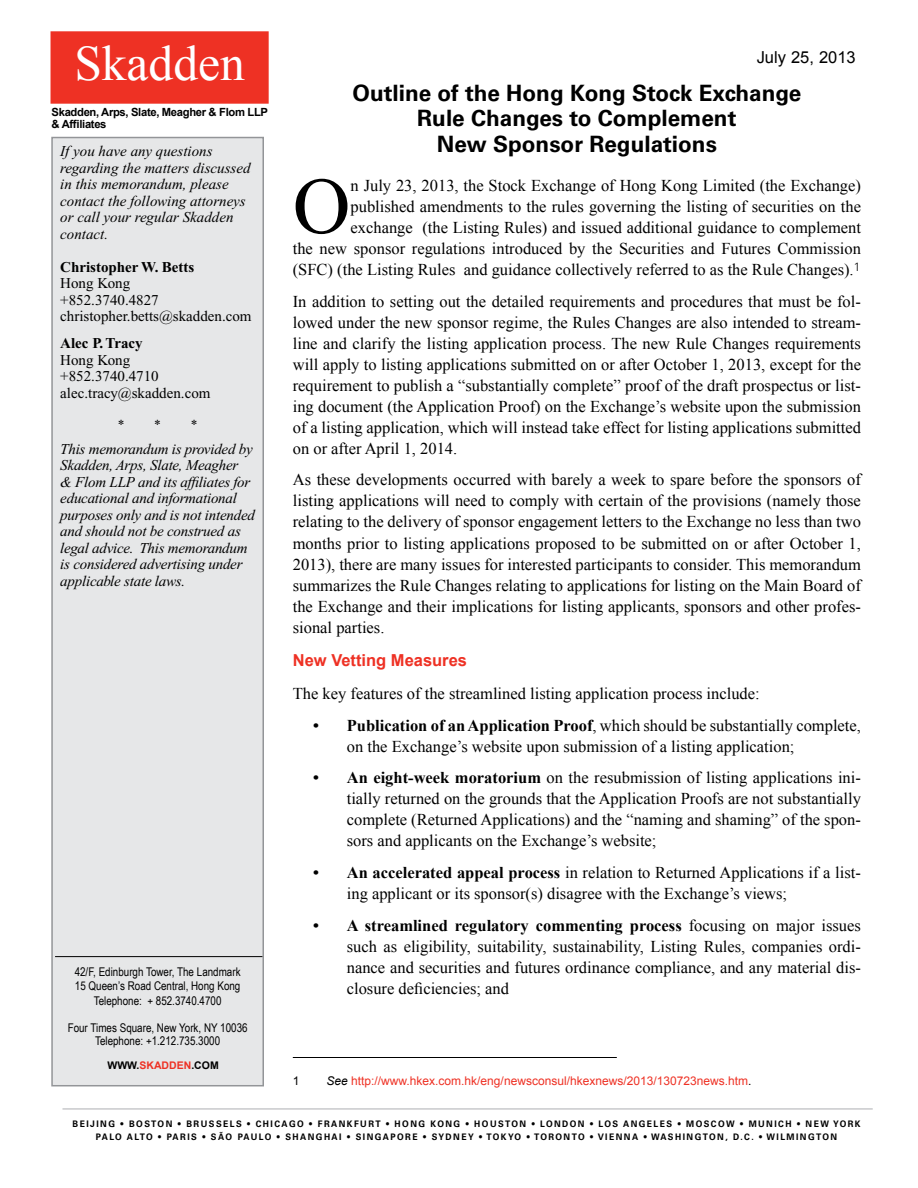
<style>
.page{position:relative;width:918px;height:1188px;background:#fff}
.page>*{position:absolute;margin:0;border:0;box-sizing:border-box;transform-origin:0 0}
.t1{font:79.95px "Times New Roman";color:#000}
.t2{font:49.5px "Times New Roman";color:#fff}
.t3{font:700 22.5px/25.5px "Univers LT Std";color:#000;text-align:center}
.t4{font:16.5px/21px "Times New Roman";color:#000;text-align:justify}
.t5{font:700 16.5px "Arial";color:#ee3124}
.t6{font:16.5px "Arial";color:#000}
.t7{font:italic 15px/16.5px "Times New Roman PS Std";letter-spacing:-.015em;color:#000}
.t8{font:15px/16.5px "Times New Roman PS Std";color:#000}
.t9{font:700 15px "Times New Roman PS Std";color:#000}
.t10{font:13.5px "Times New Roman PS Std";color:#000}
.t11{font:12px/14.7px "Arial Narrow";color:#000;text-align:center}
.t12{font:12px "Arial";color:#ee3124}
.t13{font:12px "Arial";color:#000}
.t14{font:700 11.25px/12px "Arial";letter-spacing:-.03em;color:#000}
.t15{font:700 10.5px "Arial";color:#000}
.t16{font:700 9px "Univers LT Std";letter-spacing:.17em;color:#000;scale:.95 1}
.t17{font:700 9px "Univers LT Std";letter-spacing:.125em;color:#000;scale:.95 1}
.s1{color:#ee3124}
.s2{font-weight:700}
.s3{font-style:italic;color:#000}
.s4{color:#000}
</style>
<div class="page">
<hr style="left:293px;top:1057px;width:324px;height:1px;background:#000">
<div style="left:52px;top:138px;width:211px;height:948px;background:#e6e7e8"></div>
<div style="left:51px;top:137px;width:213px;height:949px;border:2px solid #939598"></div>
<hr style="left:55px;top:956px;width:207px;height:1px;background:#000">
<hr style="left:62px;top:1108px;width:811px;height:1px;background:#adafb2">
<div style="left:51px;top:32px;width:217px;height:71px;background:#ee3124"></div>
<div style="left:51px;top:31px;width:218px;height:73px;border:2px solid #ee3124"></div>
<h2 class="t2" style="left:74px;top:30px;width:172px">Skadden</h2>
<p class="t14" style="left:52px;top:107px;width:218px">Skadden, Arps, Slate, Meagher &amp; Flom LLP &amp; Affiliates</p>
<p class="t7" style="left:60px;top:143px;width:192px">If you have any questions regarding the matters discussed in this memorandum, please contact the following attorneys or call your regular Skadden contact.</p>
<p class="t9" style="left:60px;top:258px;width:135px">Christopher W. Betts</p>
<p class="t8" style="left:60px;top:275px;width:193px">Hong Kong<br>+852.3740.4827 christopher.betts@skadden.com</p>
<p class="t9" style="left:60px;top:335px;width:84px">Alec P. Tracy</p>
<p class="t8" style="left:60px;top:352px;width:152px">Hong Kong +852.3740.4710 alec.tracy@skadden.com</p>
<p class="t10" style="left:118px;top:417px;width:45px">* *</p>
<p class="t10" style="left:191px;top:417px;width:8px">*</p>
<p class="t7" style="left:60px;top:441px;width:196px">This memorandum is provided by<br>Skadden, Arps, Slate, Meagher<br>&amp; Flom LLP and its affiliates for educational and informational purposes only and is not intended and should not be construed as legal advice. This memorandum is considered advertising under applicable state laws.</p>
<p class="t11" style="left:75px;top:963px;width:167px">42/F, Edinburgh Tower, The Landmark<br>15 Queen’s Road Central, Hong Kong<br>Telephone: + 852.3740.4700</p>
<p class="t11" style="left:68px;top:1020px;width:181px;line-height:13.5px">Four Times Square, New York, NY 10036<br>Telephone: +1.212.735.3000</p>
<p class="t15" style="left:107px;top:1058px;width:113px">WWW.<span class="s1">SKADDEN</span>.COM</p>
<p class="t6" style="left:757px;top:47px;width:101px">July 25, 2013</p>
<h3 class="t3" style="left:353px;top:80px;width:450px">OUTLINE OF THE HONG KONG STOCK EXCHANGE<br>RULE CHANGES TO COMPLEMENT<br>NEW SPONSOR REGULATIONS</h3>
<h1 class="t1" style="left:293px;top:152px;width:59px">O</h1>
<p class="t4" style="left:293px;top:175px;width:570px;text-align:right">n July 23, 2013, the Stock Exchange of Hong Kong Limited (the Exchange) published amendments to the rules governing the listing of securities on the exchange (the Listing Rules) and issued additional guidance to complement<br>the new sponsor regulations introduced by the Securities and Futures Commission (SFC) (the Listing Rules and guidance collectively referred to as the Rule Changes).<sup>1</sup></p>
<p class="t4" style="left:293px;top:290px;width:570px">In addition to setting out the detailed requirements and procedures that must be fol&shy;lowed under the new sponsor regime, the Rules Changes are also intended to stream&shy;line and clarify the listing application process. The new Rule Changes requirements will apply to listing applications submitted on or after October 1, 2013, except for the requirement to publish a “substantially complete” proof of the draft prospectus or list&shy;ing document (the Application Proof) on the Exchange’s website upon the submission of a listing application, which will instead take effect for listing applications submitted on or after April 1, 2014.</p>
<p class="t4" style="left:293px;top:469px;width:570px">As these developments occurred with barely a week to spare before the sponsors of listing applications will need to comply with certain of the provisions (namely those relating to the delivery of sponsor engagement letters to the Exchange no less than two months prior to listing applications proposed to be submitted on or after October 1, 2013), there are many issues for interested participants to consider. This memorandum summarizes the Rule Changes relating to applications for listing on the Main Board of the Exchange and their implications for listing applicants, sponsors and other profes&shy;sional parties.</p>
<p class="t5" style="left:293px;top:649px;width:176px">New Vetting Measures</p>
<p class="t4" style="left:293px;top:683px;width:468px">The key features of the streamlined listing application process include:</p>
<p class="t4" style="left:347px;top:714px;width:516px;text-indent:-34px"><span class="s2">• Publication of anApplication Proof</span>, which should be substantially complete, on the Exchange’s website upon submission of a listing application;</p>
<p class="t4" style="left:347px;top:767px;width:516px;text-indent:-34px"><span class="s2">• An eight-week moratorium</span> on the resubmission of listing applications ini&shy;tially returned on the grounds that the Application Proofs are not substantially complete (Returned Applications) and the “naming and shaming” of the spon&shy;sors and applicants on the Exchange’s website;</p>
<p class="t4" style="left:347px;top:862px;width:516px;text-indent:-34px"><span class="s2">• An accelerated appeal process</span> in relation to Returned Applications if a list&shy;ing applicant or its sponsor(s) disagree with the Exchange’s views;</p>
<p class="t4" style="left:347px;top:915px;width:516px;text-indent:-34px"><span class="s2">• A streamlined regulatory commenting process</span> focusing on major issues such as eligibility, suitability, sustainability, Listing Rules, companies ordi&shy;nance and securities and futures ordinance compliance, and any material dis&shy;closure deficiencies; and</p>
<p class="t13" style="left:293px;top:1073px;width:8px">1</p>
<p class="t12" style="left:327px;top:1073px;width:426px"><span class="s3">See</span> http://www.hkex.com.hk/eng/newsconsul/hkexnews/2013/130723news.htm<span class="s4">.</span></p>
<p class="t16" style="left:73px;top:1118px;width:237px">BEIJING • BOSTON • BRUSSELS • CHI CAGO</p>
<p class="t16" style="left:309px;top:1118px;width:480px">• FRANKFURT • HONG KONG • HOUSTON • LONDON • LOS ANGELES • MOSCOW • MUNI</p>
<p class="t16" style="left:778px;top:1118px;width:88px">CH • N EW YORK</p>
<p class="t17" style="left:96px;top:1132px;width:208px">PALO ALTO • PA RIS • SÃO PAULO • SHA</p>
<p class="t16" style="left:308px;top:1132px;width:58px">NGHA I • SING</p>
<p class="t16" style="left:383px;top:1132px;width:16px">APORE</p>
<p class="t16" style="left:423px;top:1132px;width:437px">• SY DNEY • TOKYO • TORONTO • VIENNA • WA SH INGTON, D.C. • WILM INGTON</p>
</div>
